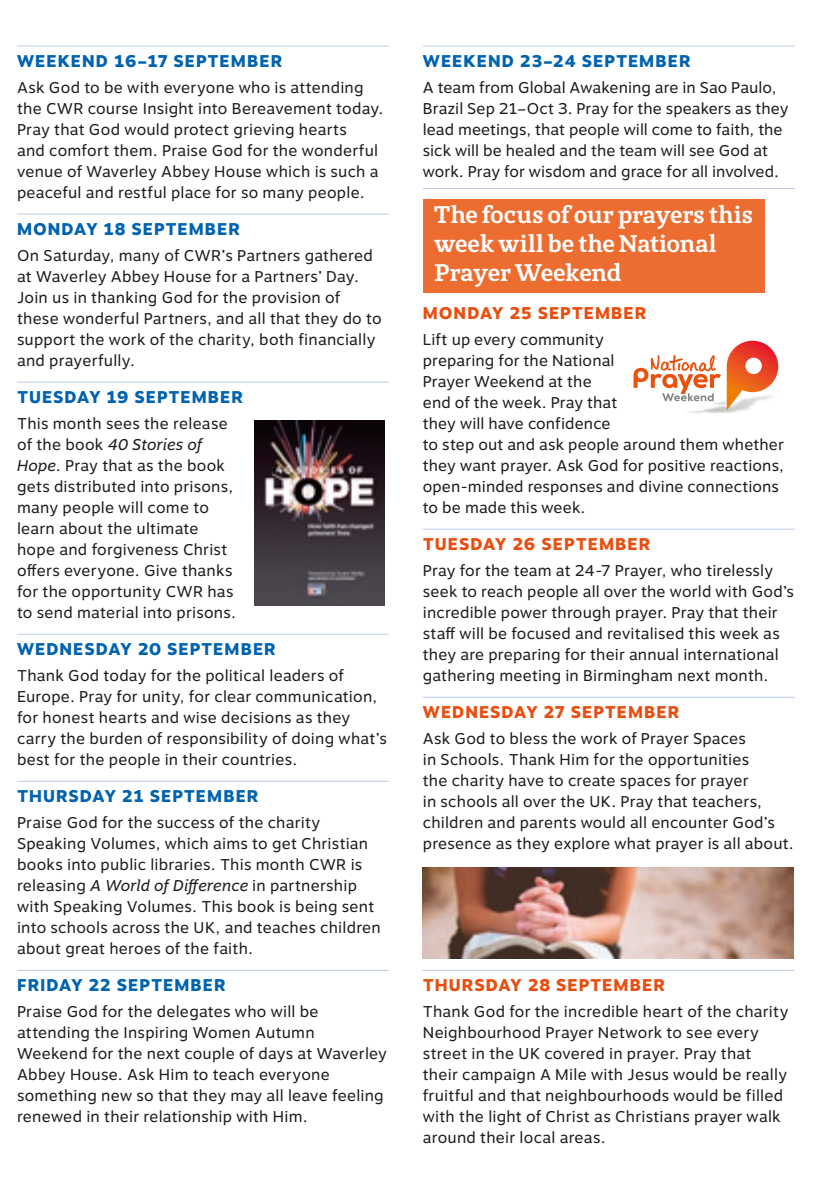
<style>
.page{position:relative;width:840px;height:1191px;background:#fff}
.page>*{position:absolute;margin:0;border:0;box-sizing:border-box;transform-origin:0 0}
.Week_Intro{font:700 24px/29px "St Marie";letter-spacing:-.005em;color:#fff}
.PTday{font:800 17px "Motiva Sans";letter-spacing:.06em;color:#0063af}
.PTday-2{font:800 17px "Motiva Sans";letter-spacing:.055em;color:#e84e0f}
.PTday_1st_after_Intr{font:800 17px "Motiva Sans";letter-spacing:.05em;color:#e84e0f}
.PTbody{font:15.6px/21px "Motiva Sans";letter-spacing:.01em;color:#1d1d1b}
.s1{font-style:italic}
</style>
<div class="page">
<hr style="left:17px;top:46px;width:371px;height:1px;background:#bdcbea">
<hr style="left:17px;top:214px;width:371px;height:1px;background:#bdcbea">
<hr style="left:17px;top:382px;width:371px;height:1px;background:#bdcbea">
<hr style="left:17px;top:634px;width:371px;height:1px;background:#bdcbea">
<hr style="left:17px;top:781px;width:371px;height:1px;background:#bdcbea">
<hr style="left:17px;top:970px;width:371px;height:1px;background:#bdcbea">
<hr style="left:422px;top:46px;width:372px;height:1px;background:#bdcbea">
<div style="left:422px;top:200px;width:342px;height:93px;background:#ed6d31"></div>
<hr style="left:422px;top:188px;width:372px;height:1px;background:#bdc4e5">
<hr style="left:422px;top:529px;width:372px;height:1px;background:#bdcbea">
<hr style="left:422px;top:697px;width:372px;height:1px;background:#bdcbea">
<hr style="left:422px;top:970px;width:372px;height:1px;background:#bdcbea">
<img style="left:665px;top:371px;width:113px;height:43px">
<svg style="left:726px;top:341px;width:51px;height:69px"></svg>
<svg style="left:633px;top:355px;width:87px;height:46px"></svg>
<img style="left:254px;top:420px;width:130px;height:185px">
<img style="left:422px;top:867px;width:371px;height:91px">
<p class="PTday" style="left:17px;top:48px;width:266px">WEEKEND 16–17 SEPTEMBER</p>
<p class="PTbody" style="left:17px;top:77px;width:368px">Ask God to be with everyone who is attending the CWR course Insight into Bereavement today.<br>Pray that God would protect grieving hearts<br>and comfort them. Praise God for the wonderful venue of Waverley Abbey House which is such a peaceful and restful place for so many people.</p>
<p class="PTday" style="left:17px;top:216px;width:224px">MONDAY 18 SEPTEMBER</p>
<p class="PTbody" style="left:17px;top:245px;width:366px">On Saturday, many of CWR’s Partners gathered at Waverley Abbey House for a Partners’ Day.<br>Join us in thanking God for the provision of these wonderful Partners, and all that they do to support the work of the charity, both financially and prayerfully.</p>
<p class="PTday" style="left:17px;top:384px;width:227px">TUESDAY 19 SEPTEMBER</p>
<p class="PTbody" style="left:17px;top:413px;width:220px">This month sees the release of the book <span class="s1">40 Stories of<br>Hope</span>. Pray that as the book gets distributed into prisons, many people will come to learn about the ultimate hope and forgiveness Christ offers everyone. Give thanks for the opportunity CWR has to send material into prisons.</p>
<p class="PTday" style="left:17px;top:636px;width:260px">WEDNESDAY 20 SEPTEMBER</p>
<p class="PTbody" style="left:17px;top:665px;width:371px">Thank God today for the political leaders of Europe. Pray for unity, for clear communication, for honest hearts and wise decisions as they carry the burden of responsibility of doing what’s best for the people in their countries.</p>
<p class="PTday" style="left:17px;top:783px;width:243px">THURSDAY 21 SEPTEMBER</p>
<p class="PTbody" style="left:17px;top:812px;width:365px">Praise God for the success of the charity Speaking Volumes, which aims to get Christian books into public libraries. This month CWR is releasing <span class="s1">A World of Difference</span> in partnership with Speaking Volumes. This book is being sent into schools across the UK, and teaches children about great heroes of the faith.</p>
<p class="PTday" style="left:17px;top:972px;width:210px">FRIDAY 22 SEPTEMBER</p>
<p class="PTbody" style="left:17px;top:1001px;width:371px">Praise God for the delegates who will be attending the Inspiring Women Autumn Weekend for the next couple of days at Waverley Abbey House. Ask Him to teach everyone something new so that they may all leave feeling renewed in their relationship with Him.</p>
<p class="PTday" style="left:422px;top:48px;width:269px">WEEKEND 23–24 SEPTEMBER</p>
<p class="PTbody" style="left:422px;top:77px;width:367px">A team from Global Awakening are in Sao Paulo, Brazil Sep 21–Oct 3. Pray for the speakers as they lead meetings, that people will come to faith, the sick will be healed and the team will see God at work. Pray for wisdom and grace for all involved.</p>
<p class="Week_Intro" style="left:434px;top:201px;width:320px">The focus of our prayers this week will be the National<br>Prayer Weekend</p>
<p class="PTday_1st_after_Intr" style="left:422px;top:300px;width:225px">MONDAY 25 SEPTEMBER</p>
<p class="PTbody" style="left:422px;top:329px;width:362px">Lift up every community<br>preparing for the National<br>Prayer Weekend at the<br>end of the week. Pray that<br>they will have confidence<br>to step out and ask people around them whether they want prayer. Ask God for positive reactions, open-minded responses and divine connections to be made this week.</p>
<p class="PTday-2" style="left:422px;top:531px;width:229px">TUESDAY 26 SEPTEMBER</p>
<p class="PTbody" style="left:422px;top:560px;width:372px">Pray for the team at 24-7 Prayer, who tirelessly seek to reach people all over the world with God’s incredible power through prayer. Pray that their staff will be focused and revitalised this week as they are preparing for their annual international gathering meeting in Birmingham next month.</p>
<p class="PTday-2" style="left:422px;top:699px;width:258px">WEDNESDAY 27 SEPTEMBER</p>
<p class="PTbody" style="left:422px;top:728px;width:372px">Ask God to bless the work of Prayer Spaces<br>in Schools. Thank Him for the opportunities<br>the charity have to create spaces for prayer<br>in schools all over the UK. Pray that teachers, children and parents would all encounter God’s presence as they explore what prayer is all about.</p>
<p class="PTday-2" style="left:422px;top:972px;width:243px">THURSDAY 28 SEPTEMBER</p>
<p class="PTbody" style="left:422px;top:1001px;width:367px">Thank God for the incredible heart of the charity Neighbourhood Prayer Network to see every street in the UK covered in prayer. Pray that their campaign A Mile with Jesus would be really fruitful and that neighbourhoods would be filled with the light of Christ as Christians prayer walk around their local areas.</p>
</div>
